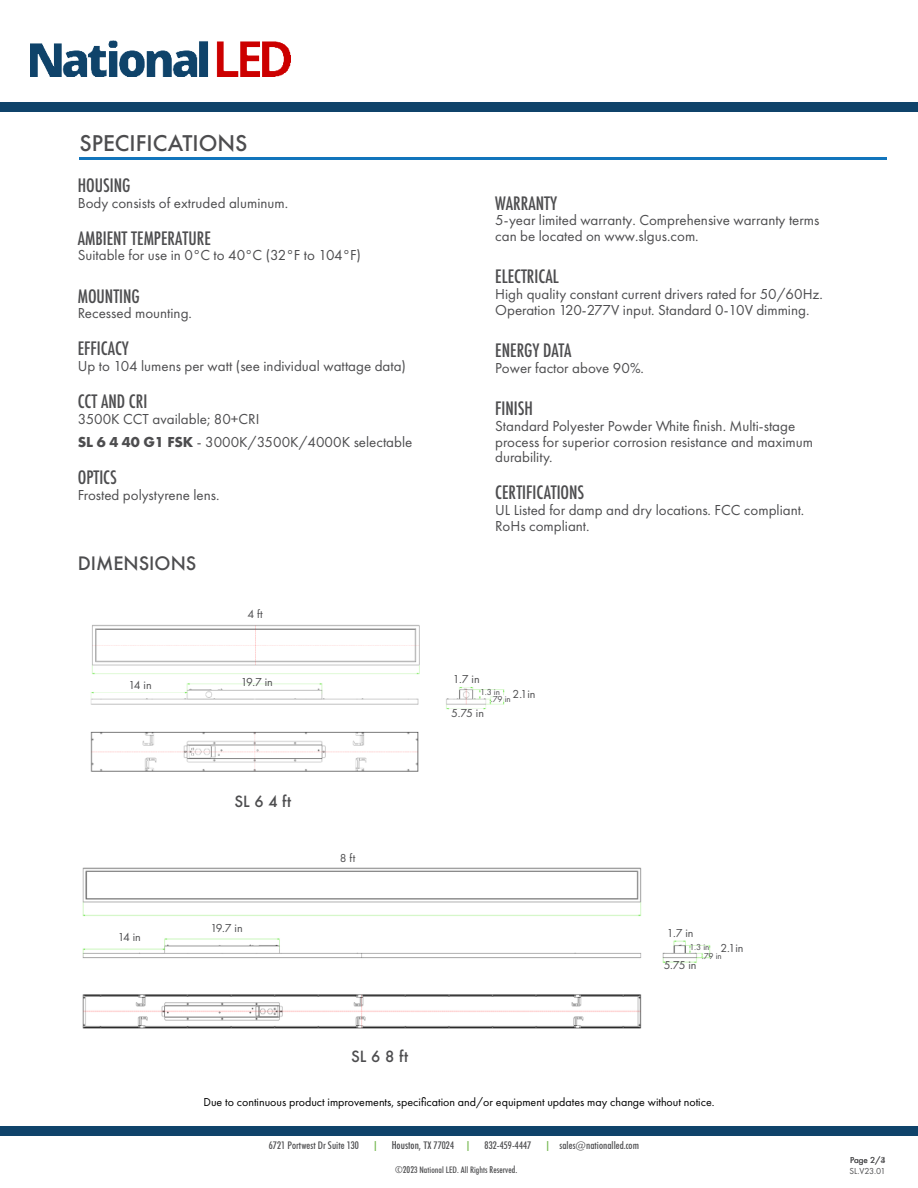
<style>
.page{position:relative;width:918px;height:1188px;background:#fff}
.page>*{position:absolute;margin:0;border:0;box-sizing:border-box;transform-origin:0 0}
.t1{font:500 21px "Futura";color:#4d4d4f}
.t2{font:500 condensed 18px "Futura";color:#4d4d4f}
.t3{font:500 18px "Futura";color:#4d4d4f}
.t4{font:15px/15.8px "Futura PT";color:#4d4d4f}
.t5{font:500 15px "Futura";letter-spacing:.02em;color:#4d4d4f}
.t6{font:12px "Futura PT";color:#000}
.t7{font:12px "Futura PT";color:#4d4d4f}
.t8{font:500 condensed 10.5px "Futura BT";letter-spacing:.005em;color:#4d4d4f}
.t9{font:500 condensed 10.5px "Futura";letter-spacing:.005em;color:#4d4d4f}
.t10{font:500 condensed 10.5px "Futura";color:#6fb448}
.t11{font:9px "Futura PT";color:#4d4d4f}
.t12{font:500 condensed 9px "Futura BT";letter-spacing:.005em;color:#4d4d4f}
.s1{font-weight:700}
.s2{font-family:"Futura BT"}
.s3{color:#6fb448}
.s4{font-family:"Futura";color:#6fb448}
.s5{font-family:"Futura"}
</style>
<div class="page">
<hr style="left:79px;top:157px;width:808px;height:3px;background:#1275bc">
<img style="left:82px;top:867px;width:629px;height:162px">
<img style="left:90px;top:625px;width:415px;height:147px">
<div style="left:0;top:102px;width:918px;height:9px;background:#0f436a"></div>
<div style="left:0;top:1127px;width:918px;height:9px;background:#0f436a"></div>
<img style="left:31px;top:40px;width:259px;height:37px">
<h1 class="t1" style="left:79px;top:134px;width:170px">SPECIFICATIONS</h1>
<p class="t2" style="left:78px;top:177px;width:54px">HOUSING</p>
<p class="t4" style="left:78px;top:196px;width:212px">Body consists of extruded aluminum.</p>
<p class="t2" style="left:78px;top:230px;width:135px">AMBIENT TEMPERATURE</p>
<p class="t4" style="left:78px;top:248px;width:285px">Suitable for use in 0°C to 40°C (32°F to 104°F)</p>
<p class="t2" style="left:78px;top:288px;width:64px">MOUNTING</p>
<p class="t4" style="left:78px;top:306px;width:116px">Recessed mounting.</p>
<p class="t2" style="left:78px;top:340px;width:53px">EFFICACY</p>
<p class="t4" style="left:78px;top:359px;width:330px">Up to 104 lumens per watt (see individual wattage data)</p>
<p class="t2" style="left:78px;top:393px;width:71px">CCT AND CRI</p>
<p class="t4" style="left:78px;top:408px;width:336px;line-height:23.4px">3500K CCT available; 80+CRI<br><span class="s1">SL 6 4 40 G1 FSK</span> - 3000K/3500K/4000K selectable</p>
<p class="t2" style="left:78px;top:469px;width:41px">OPTICS</p>
<p class="t4" style="left:78px;top:488px;width:143px">Frosted polystyrene lens.</p>
<p class="t3" style="left:78px;top:555px;width:120px">DIMENSIONS</p>
<p class="t7" style="left:247px;top:608px;width:17px">4 ft</p>
<p class="t2" style="left:495px;top:195px;width:63px">WARRANTY</p>
<p class="t4" style="left:495px;top:213px;width:326px">5-year limited warranty. Comprehensive warranty terms can be located on www.slgus.com.</p>
<p class="t2" style="left:495px;top:268px;width:65px">ELECTRICAL</p>
<p class="t4" style="left:495px;top:287px;width:329px">High quality constant current drivers rated for 50/60Hz.<br>Operation 120-277V input. Standard 0-10V dimming.</p>
<p class="t2" style="left:495px;top:342px;width:78px">ENERGY DATA</p>
<p class="t4" style="left:495px;top:361px;width:150px">Power factor above 90%.</p>
<p class="t2" style="left:495px;top:400px;width:39px">FINISH</p>
<p class="t4" style="left:495px;top:419px;width:319px">Standard Polyester Powder White finish. Multi-stage process for superior corrosion resistance and maximum durability.</p>
<p class="t2" style="left:495px;top:484px;width:91px">CERTIFICATIONS</p>
<p class="t4" style="left:495px;top:503px;width:311px">UL Listed for damp and dry locations. FCC compliant.<br>RoHs compliant.</p>
<p class="t7" style="left:129px;top:680px;width:25px">14 in</p>
<p class="t7" style="left:241px;top:677px;width:34px">19.7 in</p>
<p class="t7" style="left:453px;top:674px;width:28px">1.7 in</p>
<p class="t7" style="left:451px;top:708px;width:34px">5.75 in</p>
<p class="t11" style="left:480px;top:688px;width:22px">1.3 in</p>
<p class="t7" style="left:513px;top:689px;width:25px">2.1in</p>
<p class="t11" style="left:491px;top:696px;width:22px">.79 in</p>
<p class="t7" style="left:118px;top:932px;width:25px">14 in</p>
<p class="t5" style="left:235px;top:794px;width:58px">SL 6 4 ft</p>
<p class="t7" style="left:210px;top:923px;width:34px">19.7 in</p>
<p class="t7" style="left:340px;top:853px;width:17px">8 ft</p>
<p class="t7" style="left:667px;top:928px;width:28px">1.7 in</p>
<p class="t7" style="left:664px;top:960px;width:34px">5.75 in</p>
<p class="t7" style="left:720px;top:943px;width:25px">2.1in</p>
<p class="t11" style="left:702px;top:953px;width:22px">.79 in</p>
<p class="t11" style="left:689px;top:944px;width:22px">1.3 in</p>
<p class="t5" style="left:351px;top:1049px;width:58px">SL 6 8 ft</p>
<p class="t6" style="left:203px;top:1097px;width:513px">Due to continuous product improvements, specification and/or equipment updates may change without notice.</p>
<p class="t8" style="left:269px;top:1139px;width:92px">6721 Portwest Dr Suite 130</p>
<p class="t10" style="left:372px;top:1140px;width:7px">|</p>
<p class="t9" style="left:392px;top:1140px;width:81px">Houston, <span class="s2">TX 77024</span> <span class="s3">|</span></p>
<p class="t8" style="left:485px;top:1139px;width:48px">832-459-4447</p>
<p class="t8" style="left:545px;top:1139px;width:96px"><span class="s4">|</span> sales@nationalled.com</p>
<p class="t12" style="left:395px;top:1164px;width:124px"><span class="s5">©202</span>3 National LED. All Rights <span class="s5">Reserved.</span></p>
<p class="t11" style="left:850px;top:1156px;width:37px">Page 2/3</p>
<p class="t11" style="left:850px;top:1156px;width:37px">Page 2/4</p>
<p class="t11" style="left:850px;top:1167px;width:38px">SL.V23.01</p>
</div>
